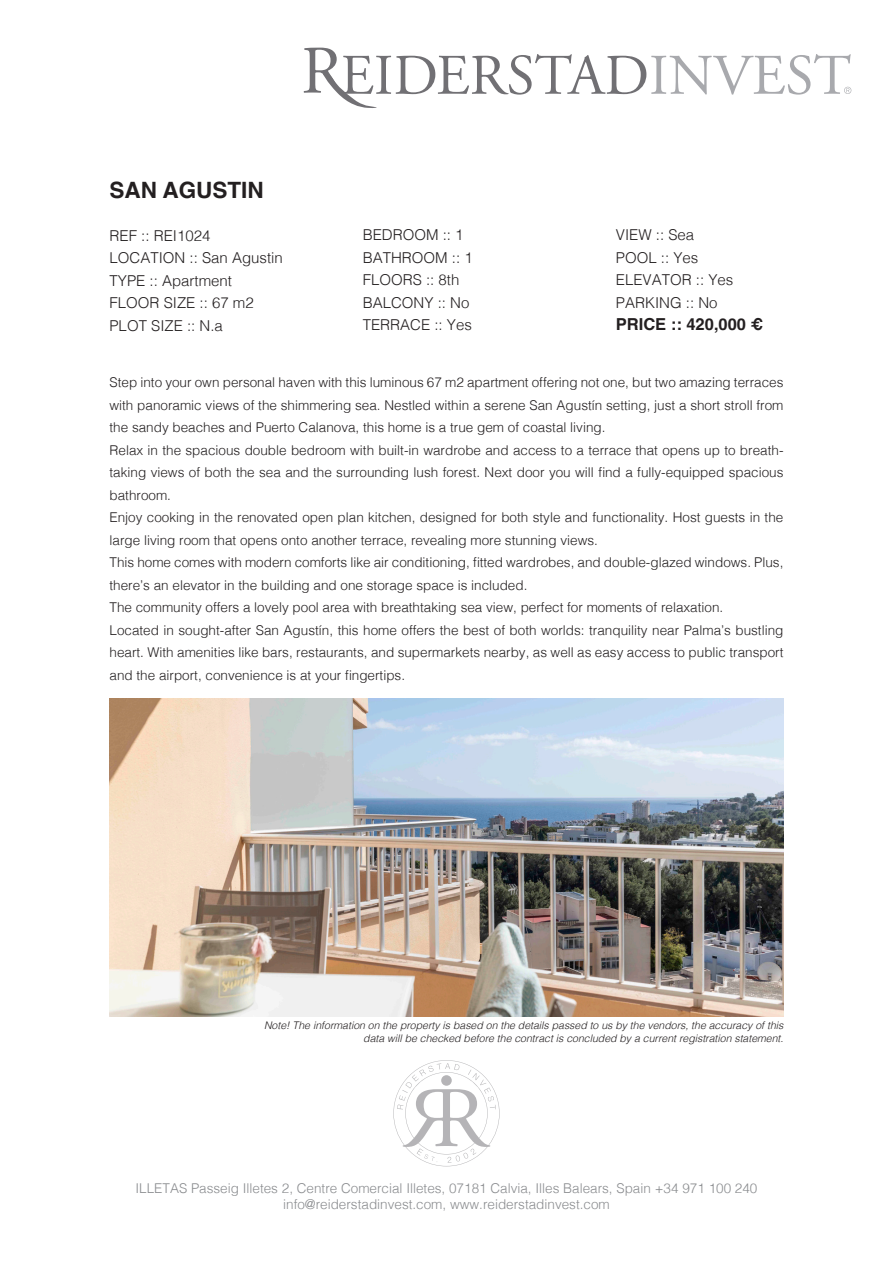
<style>
.page{position:relative;width:893px;height:1263px;background:#fff}
.page>*{position:absolute;margin:0;border:0;box-sizing:border-box;transform-origin:0 0}
.t1{font:700 22.5px "Helvetica";color:#231f20}
.t2{font:700 16.5px "Helvetica";color:#231f20}
.t3{font:300 15px "Helvetica";color:#231f20}
.t4{font:300 13.5px/22.5px "Helvetica";color:#231f20;text-align:justify}
.t5{font:300 13.5px "Helvetica";color:#8a8c8f}
.t6{font:italic 300 10.5px/12.6px "Helvetica";color:#231f20;text-align:right}
</style>
<div class="page">
<img style="left:109px;top:698px;width:674px;height:318px">
<svg style="left:393px;top:1060px;width:107px;height:106px"></svg>
<svg style="left:304px;top:48px;width:547px;height:60px"></svg>
<p class="t1" style="left:109px;top:176px;width:156px">SAN AGUSTIN</p>
<p class="t3" style="left:109px;top:223px;width:102px">REF :: REI1024</p>
<p class="t3" style="left:109px;top:245px;width:175px">LOCATION :: San Agustin</p>
<p class="t3" style="left:109px;top:268px;width:124px">TYPE :: Apartment</p>
<p class="t3" style="left:109px;top:290px;width:146px">FLOOR SIZE :: 67 m2</p>
<p class="t3" style="left:109px;top:313px;width:115px">PLOT SIZE :: N.a</p>
<p class="t3" style="left:363px;top:222px;width:102px">BEDROOM :: 1</p>
<p class="t3" style="left:363px;top:245px;width:112px">BATHROOM :: 1</p>
<p class="t3" style="left:363px;top:267px;width:98px">FLOORS :: 8th</p>
<p class="t3" style="left:363px;top:290px;width:108px">BALCONY :: No</p>
<p class="t3" style="left:363px;top:312px;width:111px">TERRACE :: Yes</p>
<p class="t3" style="left:616px;top:222px;width:80px">VIEW :: Sea</p>
<p class="t3" style="left:616px;top:245px;width:84px">POOL :: Yes</p>
<p class="t3" style="left:616px;top:267px;width:119px">ELEVATOR :: Yes</p>
<p class="t3" style="left:616px;top:290px;width:103px">PARKING :: No</p>
<p class="t2" style="left:616px;top:315px;width:149px">PRICE :: 420,000 €</p>
<p class="t4" style="left:109px;top:370px;width:675px">Step into your own personal haven with this luminous 67 m2 apartment offering not one, but two amazing terraces with panoramic views of the shimmering sea. Nestled within a serene San Agustín setting, just a short stroll from the sandy beaches and Puerto Calanova, this home is a true gem of coastal living.</p>
<p class="t4" style="left:109px;top:438px;width:675px">Relax in the spacious double bedroom with built-in wardrobe and access to a terrace that opens up to breath&shy;taking views of both the sea and the surrounding lush forest. Next door you will find a fully-equipped spacious bathroom.</p>
<p class="t4" style="left:109px;top:505px;width:675px">Enjoy cooking in the renovated open plan kitchen, designed for both style and functionality. Host guests in the large living room that opens onto another terrace, revealing more stunning views.</p>
<p class="t4" style="left:109px;top:550px;width:675px">This home comes with modern comforts like air conditioning, fitted wardrobes, and double-glazed windows. Plus, there’s an elevator in the building and one storage space is included.</p>
<p class="t4" style="left:109px;top:595px;width:615px">The community offers a lovely pool area with breathtaking sea view, perfect for moments of relaxation.</p>
<p class="t4" style="left:109px;top:618px;width:676px">Located in sought-after San Agustín, this home offers the best of both worlds: tranquility near Palma’s bustling heart. With amenities like bars, restaurants, and supermarkets nearby, as well as easy access to public transport and the airport, convenience is at your fingertips.</p>
<p class="t6" style="left:264px;top:1019px;width:521px">Note! The information on the property is based on the details passed to us by the vendors, the accuracy of this data will be checked before the contract is concluded by a current registration statement.</p>
<p class="t5" style="left:136px;top:1176px;width:623px">ILLETAS Passeig Illetes 2, Centre Comercial Illetes, 07181 Calvia, Illes Balears, Spain +34 971 100 240</p>
<p class="t5" style="left:283px;top:1193px;width:328px">info@reiderstadinvest.com, www.reiderstadinvest.com</p>
</div>
